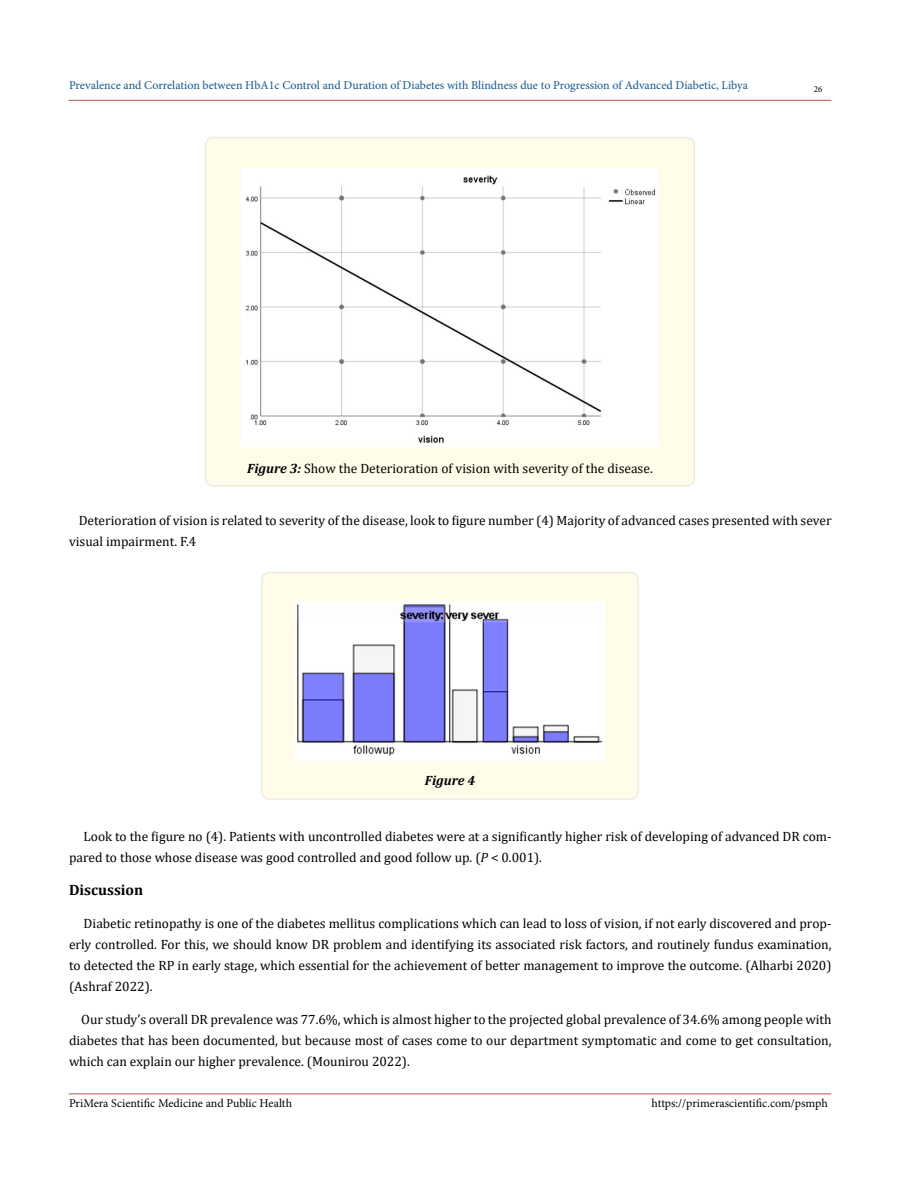
<style>
.page{position:relative;width:900px;height:1188px;background:#fff}
.page>*{position:absolute;margin:0;border:0;box-sizing:border-box;transform-origin:0 0}
.t1{font:700 15px "Cambria";color:#000}
.t2{font:13.5px/21px "Cambria";color:#000}
.t3{font:italic 700 13.5px "Cambria";color:#000}
.t4{font:12px "Minion Pro";color:#15588c}
.t5{font:12px "Minion Pro";color:#000}
.t6{font:9px "Minion Pro";color:#000}
.s1{font-weight:700;font-style:italic}
.s2{font-style:italic}
</style>
<div class="page">
<hr style="left:69px;top:100px;width:762px;height:1px;background:#c0504d">
<hr style="left:69px;top:1094px;width:762px;height:1px;background:#c0504d">
<div style="left:206px;top:138px;width:488px;height:348px;background:#fffde9;border-radius:8px"></div>
<div style="left:205px;top:137px;width:490px;height:350px;border:2px solid #eeece1;border-radius:8px"></div>
<div style="left:241px;top:169px;width:418px;height:278px;background:#fff"></div>
<div style="left:262px;top:573px;width:376px;height:226px;background:#fffde9;border-radius:8px"></div>
<div style="left:261px;top:572px;width:378px;height:228px;border:2px solid #eeece1;border-radius:8px"></div>
<img style="left:296px;top:602px;width:308px;height:159px">
<p class="t4" style="left:69px;top:77px;width:680px">Prevalence and Correlation between HbA1c Control and Duration of Diabetes with Blindness due to Progression of Advanced Diabetic, Libya</p>
<p class="t6" style="left:814px;top:83px;width:10px">26</p>
<p class="t2" style="left:247px;top:458px;width:407px"><span class="s1">Figure 3:</span> Show the Deterioration of vision with severity of the disease.</p>
<p class="t2" style="left:69px;top:510px;width:764px;text-indent:10px">Deterioration of vision is related to severity of the disease, look to figure number (4) Majority of advanced cases presented with sever visual impairment. F.4</p>
<p class="t3" style="left:425px;top:771px;width:52px">Figure 4</p>
<p class="t2" style="left:69px;top:826px;width:764px;text-indent:15px">Look to the figure no (4). Patients with uncontrolled diabetes were at a significantly higher risk of developing of advanced DR com&shy;pared to those whose disease was good controlled and good follow up. (<span class="s2">P</span> &lt; 0.001).</p>
<p class="t1" style="left:69px;top:879px;width:76px">Discussion</p>
<p class="t2" style="left:69px;top:913px;width:764px;text-align:justify;text-indent:15px">Diabetic retinopathy is one of the diabetes mellitus complications which can lead to loss of vision, if not early discovered and prop&shy;erly controlled. For this, we should know DR problem and identifying its associated risk factors, and routinely fundus examination, to detected the RP in early stage, which essential for the achievement of better management to improve the outcome. (Alharbi 2020) (Ashraf 2022).</p>
<p class="t2" style="left:69px;top:1009px;width:764px;text-align:justify;text-indent:12px">Our study’s overall DR prevalence was 77.6%, which is almost higher to the projected global prevalence of 34.6% among people with diabetes that has been documented, but because most of cases come to our department symptomatic and come to get consultation, which can explain our higher prevalence. (Mounirou 2022).</p>
<p class="t5" style="left:69px;top:1095px;width:225px">PriMera Scientific Medicine and Public Health</p>
<p class="t5" style="left:652px;top:1095px;width:178px">https://primerascientific.com/psmph</p>
</div>
